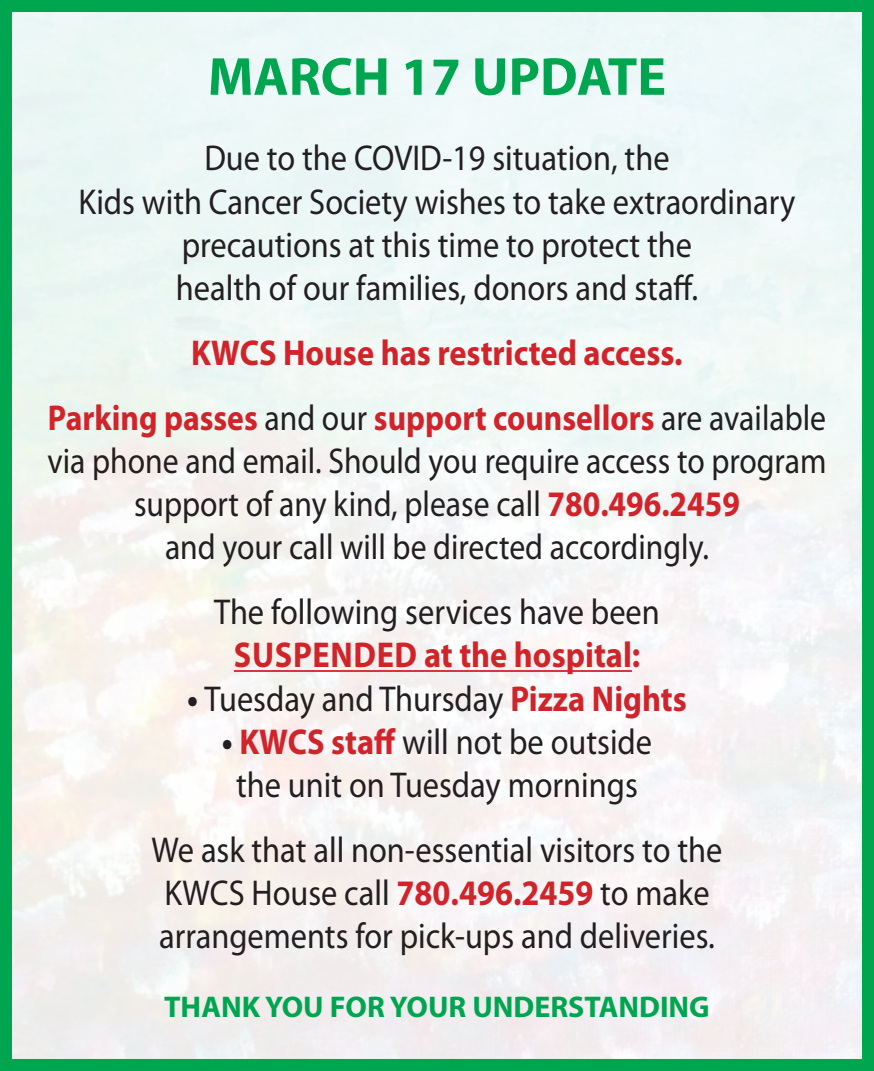
<style>
.page{position:relative;width:874px;height:1071px;background:#fff}
.page>*{position:absolute;margin:0;border:0;box-sizing:border-box;transform-origin:0 0}
.t1{font:700 54px "Myriad Pro";color:#00a54f}
.t2{font:36px/43.2px "Myriad Pro";color:#231f20;text-align:center;scale:.9 1}
.t3{font:36px/43.2px "Myriad Pro";color:#231f20;text-align:center;scale:.88 1}
.t4{font:700 36px/64.8px "Myriad Pro";color:#d1232a;text-align:center;scale:.9 1}
.t5{font:700 30px "Myriad Pro";color:#00a54f}
.s1{font-weight:400;color:#231f20}
.s2{font-weight:700;color:#d1232a}
.s3{font-weight:700}
</style>
<div class="page">
<hr style="left:234px;top:670px;width:398px;height:2px;background:#d1232a">
<div style="left:0;top:0;width:873px;height:1071px;border:12px solid #00a54f"></div>
<h1 class="t1" style="left:208px;top:41px;width:460px">MARCH 17 UPDATE</h1>
<p class="t2" style="left:78px;top:137px;width:798px">Due to the COVID-19 situation, the<br>Kids with Cancer Society wishes to take extraordinary precautions at this time to protect the<br>health of our families, donors and staff.</p>
<p class="t4" style="left:48px;top:319px;width:866px">KWCS House has restricted access.<br>Parking passes <span class="s1">and our</span> support counsellors <span class="s1">are available</span></p>
<p class="t3" style="left:48px;top:440px;width:886px">via phone and email. Should you require access to program support of any kind, please call <span class="s2">780.496.2459<br></span>and your call will be directed accordingly.</p>
<p class="t2" style="left:214px;top:591px;width:496px">The following services have been</p>
<p class="t4" style="left:234px;top:621px;width:22px">suspe</p>
<p class="t4" style="left:330px;top:621px;width:49px">nded</p>
<p class="t4" style="left:424px;top:621px;width:242px">at the hospital:</p>
<p class="t2" style="left:187px;top:677px;width:557px"><span class="s3">•</span> Tuesday and Thursday <span class="s2">Pizza Nights</span></p>
<p class="t2" style="left:222px;top:721px;width:479px"><span class="s3">•</span> <span class="s2">KWCS staff</span> will not be outside the unit on Tuesday mornings</p>
<p class="t2" style="left:151px;top:829px;width:635px;text-align:left">We ask that all non-essential visitors to the<br>KWCS House call <span class="s2">780.496.2459</span> to make arrangements for pick-ups and deliveries.</p>
<p class="t5" style="left:164px;top:987px;width:547px">THANK YOU FOR YOUR UNDERSTANDING</p>
</div>
